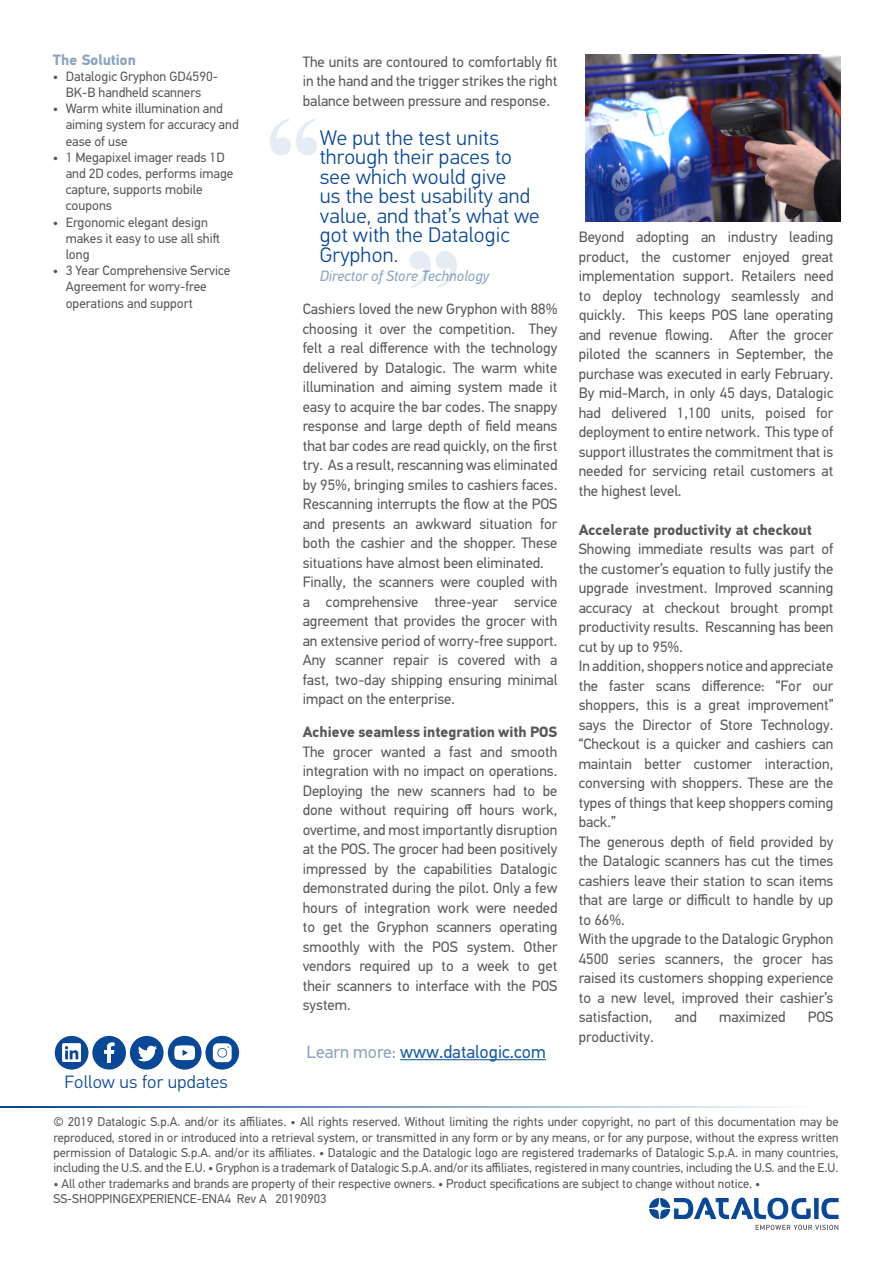
<style>
.page{position:relative;width:893px;height:1263px;background:#fff}
.page>*{position:absolute;margin:0;border:0;box-sizing:border-box;transform-origin:0 0}
.t1{font:300 21px/19.5px "PF Din Text Pro";letter-spacing:.01em;color:#094797}
.t2{font:18px "PF Din Text Pro";color:#175d9e}
.t3{font:300 17.85px "PF Din Text Pro";letter-spacing:.01em;color:#094797;scale:1.04 1}
.t4{font:15px/19.5px "PF Din Text Pro";color:#57585a;text-align:justify}
.t5{font:700 15px "PF Din Text Pro";color:#57585a}
.t6{font:italic 15px "PF Din Text Pro";color:#8ba4c1}
.t7{font:700 15px "PF Din Text Pro";color:#8ba4c1}
.t8{font:13.5px/16.2px "PF Din Text Pro";color:#57585a}
.t9{font:12.75px/15.3px "PF Din Text Pro";color:#57585a;text-align:justify}
.s1{color:#8ba4c1}
</style>
<div class="page">
<img style="left:585px;top:54px;width:255px;height:167px">
<svg style="left:409px;top:251px;width:48px;height:37px"></svg>
<svg style="left:270px;top:118px;width:47px;height:38px"></svg>
<svg style="left:649px;top:1197px;width:190px;height:22px"></svg>
<svg style="left:755px;top:1225px;width:83px;height:5px"></svg>
<svg style="left:55px;top:1036px;width:109px;height:34px"></svg>
<div style="left:205px;top:1036px;width:34px;height:33px;background:#094797;border-radius:50%"></div>
<svg style="left:213px;top:1043px;width:19px;height:19px"></svg>
<div style="left:218px;top:1049px;width:8px;height:8px;background:#fff;border-radius:50%"></div>
<hr style="left:0;top:1106px;width:882px;height:2px;background:#094797">
<hr style="left:400px;top:1059px;width:146px;height:1px;background:#175d9e">
<div style="left:168px;top:1036px;width:34px;height:33px;background:#094797;border-radius:50%"></div>
<svg style="left:174px;top:1045px;width:21px;height:15px"></svg>
<p class="t7" style="left:53px;top:50px;width:85px">The Solution</p>
<p class="t8" style="left:53px;top:68px;width:167px;text-align:center">• Datalogic Gryphon GD4590-<br>BK-B handheld scanners</p>
<p class="t8" style="left:66px;top:101px;width:174px;text-indent:-13px">• Warm white illumination and aiming system for accuracy and ease of use</p>
<p class="t8" style="left:66px;top:149px;width:169px;text-indent:-13px">• 1 Megapixel imager reads 1D and 2D codes, performs image capture, supports mobile coupons</p>
<p class="t8" style="left:66px;top:214px;width:156px;text-indent:-13px">• Ergonomic elegant design makes it easy to use all shift long</p>
<p class="t8" style="left:66px;top:263px;width:166px;text-indent:-13px">• 3 Year Comprehensive Service<br>Agreement for worry-free operations and support</p>
<p class="t4" style="left:303px;top:52px;width:256px">The units are contoured to comfortably fit in the hand and the trigger strikes the right balance between pressure and response.</p>
<p class="t1" style="left:320px;top:128px;width:221px">We put the test units through their paces to see which would give<br>us the best usability and value, and that’s what we got with the Datalogic<br>Gryphon.</p>
<p class="t6" style="left:320px;top:267px;width:171px">Director of Store Technology</p>
<p class="t4" style="left:303px;top:299px;width:256px">Cashiers loved the new Gryphon with 88% choosing it over the competition. They felt a real difference with the technology delivered by Datalogic. The warm white illumination and aiming system made it easy to acquire the bar codes. The snappy response and large depth of field means that bar codes are read quickly, on the first try. As a result, rescanning was eliminated by 95%, bringing smiles to cashiers faces.<br>Rescanning interrupts the flow at the POS and presents an awkward situation for both the cashier and the shopper. These situations have almost been eliminated.</p>
<p class="t4" style="left:303px;top:572px;width:256px">Finally, the scanners were coupled with a comprehensive three-year service agreement that provides the grocer with an extensive period of worry-free support.<br>Any scanner repair is covered with a fast, two-day shipping ensuring minimal impact on the enterprise.</p>
<p class="t5" style="left:303px;top:723px;width:256px">Achieve seamless integration with POS</p>
<p class="t4" style="left:303px;top:742px;width:256px">The grocer wanted a fast and smooth integration with no impact on operations.<br>Deploying the new scanners had to be done without requiring off hours work, overtime, and most importantly disruption at the POS. The grocer had been positively impressed by the capabilities Datalogic demonstrated during the pilot. Only a few hours of integration work were needed to get the Gryphon scanners operating smoothly with the POS system. Other vendors required up to a week to get their scanners to interface with the POS system.</p>
<p class="t2" style="left:306px;top:1041px;width:241px"><span class="s1">Learn more:</span> www.datalogic.com</p>
<p class="t4" style="left:579px;top:227px;width:256px">Beyond adopting an industry leading product, the customer enjoyed great implementation support. Retailers need to deploy technology seamlessly and quickly. This keeps POS lane operating and revenue flowing. After the grocer piloted the scanners in September, the purchase was executed in early February.<br>By mid-March, in only 45 days, Datalogic had delivered 1,100 units, poised for deployment to entire network. This type of support illustrates the commitment that is needed for servicing retail customers at the highest level.</p>
<p class="t5" style="left:579px;top:520px;width:235px">Accelerate productivity at checkout</p>
<p class="t4" style="left:579px;top:539px;width:256px">Showing immediate results was part of the customer’s equation to fully justify the upgrade investment. Improved scanning accuracy at checkout brought prompt productivity results. Rescanning has been cut by up to 95%.</p>
<p class="t4" style="left:579px;top:656px;width:256px">In addition, shoppers notice and appreciate the faster scans difference: “For our shoppers, this is a great improvement” says the Director of Store Technology. “Checkout is a quicker and cashiers can maintain better customer interaction, conversing with shoppers. These are the types of things that keep shoppers coming back.”</p>
<p class="t4" style="left:579px;top:832px;width:256px">The generous depth of field provided by the Datalogic scanners has cut the times cashiers leave their station to scan items that are large or difficult to handle by up to 66%.</p>
<p class="t4" style="left:579px;top:929px;width:256px">With the upgrade to the Datalogic Gryphon 4500 series scanners, the grocer has raised its customers shopping experience to a new level, improved their cashier’s satisfaction,</p>
<p class="t4" style="left:675px;top:1007px;width:24px">and</p>
<p class="t4" style="left:719px;top:1007px;width:68px">maximized</p>
<p class="t4" style="left:808px;top:1007px;width:27px">POS</p>
<p class="t4" style="left:579px;top:1027px;width:76px">productivity.</p>
<p class="t3" style="left:65px;top:1071px;width:159px">Follow us for updates</p>
<p class="t9" style="left:53px;top:1114px;width:787px">© 2019 Datalogic S.p.A. and/or its affiliates. • All rights reserved. Without limiting the rights under copyright, no part of this documentation may be reproduced, stored in or introduced into a retrieval system, or transmitted in any form or by any means, or for any purpose, without the express written permission of Datalogic S.p.A. and/or its affiliates. • Datalogic and the Datalogic logo are registered trademarks of Datalogic S.p.A. in many countries, including the U.S. and the E.U. • Gryphon is a trademark of Datalogic S.p.A. and/or its affiliates, registered in many countries, including the U.S. and the E.U.</p>
<p class="t9" style="left:53px;top:1176px;width:708px">• All other trademarks and brands are property of their respective owners. • Product specifications are subject to change without notice. •</p>
<p class="t9" style="left:53px;top:1191px;width:275px">SS-SHOPPINGEXPERIENCE-ENA4 Rev A 20190903</p>
</div>
